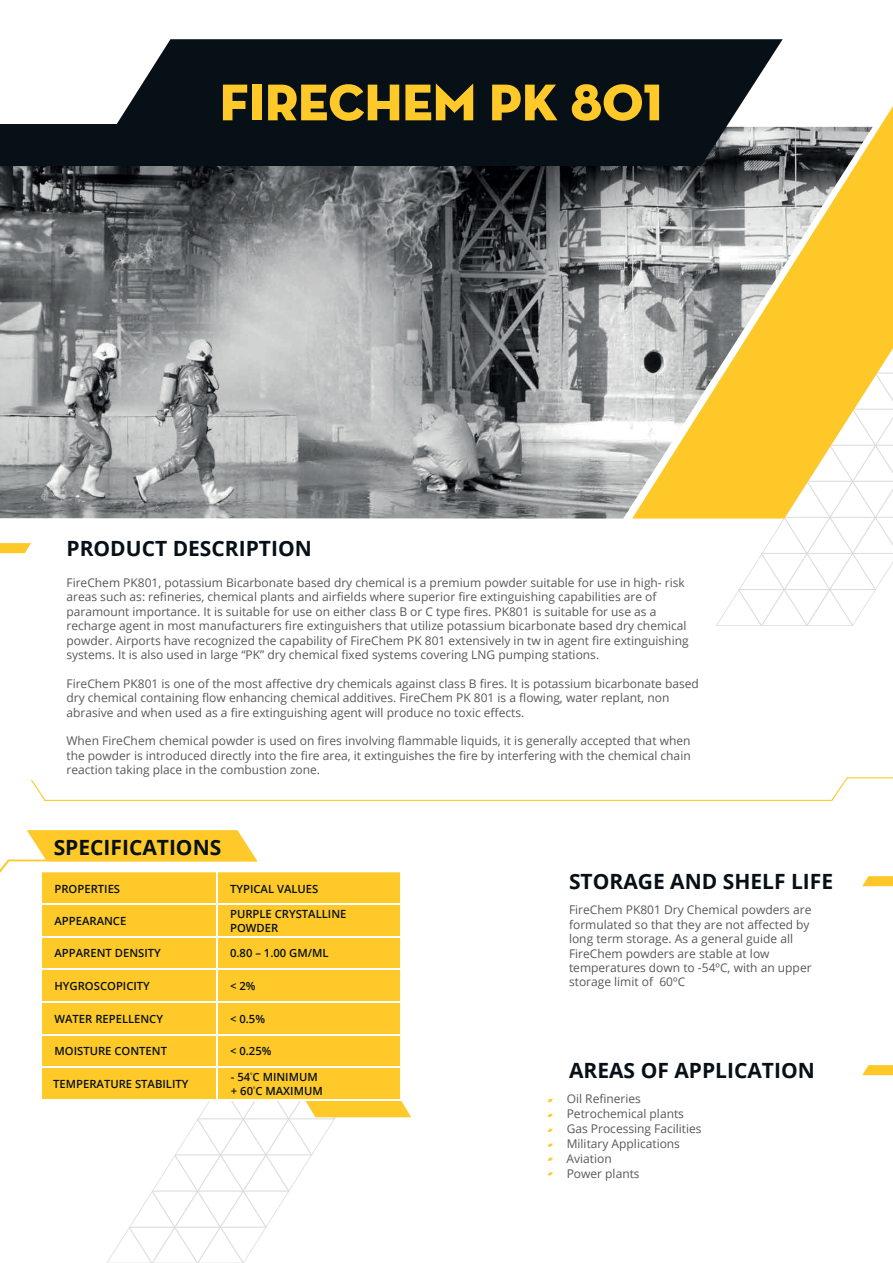
<style>
.page{position:relative;width:893px;height:1263px;background:#fff}
.page>*{position:absolute;margin:0;border:0;box-sizing:border-box;transform-origin:0 0}
.t1{font:52.5px "Neutra Disp Titling";color:#fec929}
.t2{font:700 21px "Open Sans";color:#071017}
.t3{font:12px/14.4px "Open Sans";color:#57585a}
.t4{font:600 11.25px/13.5px "Open Sans";color:#071017}
</style>
<div class="page">
<svg style="left:716px;top:519px;width:177px;height:106px"></svg>
<hr style="left:716px;top:553px;width:177px;height:1px;background:#dcdddf">
<hr style="left:716px;top:589px;width:177px;height:1px;background:#dcdddf">
<hr style="left:716px;top:625px;width:177px;height:1px;background:#dcdddf">
<svg style="left:0;top:543px;width:31px;height:10px"></svg>
<svg style="left:31px;top:777px;width:862px;height:24px"></svg>
<svg style="left:0;top:830px;width:258px;height:43px"></svg>
<svg style="left:783px;top:106px;width:110px;height:413px"></svg>
<svg style="left:862px;top:876px;width:31px;height:10px"></svg>
<svg style="left:862px;top:1065px;width:31px;height:10px"></svg>
<svg style="left:547px;top:1099px;width:6px;height:3px"></svg>
<svg style="left:547px;top:1114px;width:6px;height:3px"></svg>
<svg style="left:547px;top:1129px;width:6px;height:3px"></svg>
<svg style="left:547px;top:1143px;width:6px;height:4px"></svg>
<svg style="left:547px;top:1158px;width:6px;height:3px"></svg>
<svg style="left:547px;top:1172px;width:6px;height:3px"></svg>
<img style="left:0;top:127px;width:873px;height:392px">
<svg style="left:0;top:39px;width:783px;height:127px;background:#2f363c"></svg>
<svg style="left:107px;top:1046px;width:304px;height:217px"></svg>
<div style="left:42px;top:872px;width:358px;height:227px;background:#fec929"></div>
<hr style="left:42px;top:936px;width:359px;height:1px;background:#fff">
<hr style="left:42px;top:904px;width:359px;height:1px;background:#fff">
<hr style="left:42px;top:968px;width:359px;height:2px;background:#fff">
<hr style="left:42px;top:1001px;width:359px;height:1px;background:#fff">
<hr style="left:216px;top:870px;width:2px;height:230px;background:#fff">
<hr style="left:42px;top:1034px;width:359px;height:1px;background:#fff">
<hr style="left:42px;top:1066px;width:359px;height:2px;background:#fff">
<hr style="left:42px;top:1099px;width:362px;height:1px;background:#fff">
<h1 class="t1" style="left:220px;top:70px;width:444px">FIRECHEM PK 801</h1>
<h2 class="t2" style="left:66px;top:534px;width:247px">PRODUCT DESCRIPTION</h2>
<p class="t3" style="left:66px;top:575px;width:624px">FireChem PK801, potassium Bicarbonate based dry chemical is a premium powder suitable for use in high- risk areas such as: refineries, chemical plants and airfields where superior fire extinguishing capabilities are of paramount importance. It is suitable for use on either class B or C type fires. PK801 is suitable for use as a recharge agent in most manufacturers fire extinguishers that utilize potassium bicarbonate based dry chemical powder. Airports have recognized the capability of FireChem PK 801 extensively in tw in agent fire extinguishing systems. It is also used in large “PK” dry chemical fixed systems covering LNG pumping stations.</p>
<p class="t3" style="left:66px;top:676px;width:634px">FireChem PK801 is one of the most affective dry chemicals against class B fires. It is potassium bicarbonate based dry chemical containing flow enhancing chemical additives. FireChem PK 801 is a flowing, water replant, non abrasive and when used as a fire extinguishing agent will produce no toxic effects.</p>
<p class="t3" style="left:66px;top:733px;width:626px;text-align:justify">When FireChem chemical powder is used on fires involving flammable liquids, it is generally accepted that when the powder is introduced directly into the fire area, it extinguishes the fire by interfering with the chemical chain reaction taking place in the combustion zone.</p>
<h2 class="t2" style="left:54px;top:832px;width:169px">SPECIFICATIONS</h2>
<p class="t4" style="left:55px;top:882px;width:67px">PROPERTIES</p>
<p class="t4" style="left:55px;top:914px;width:73px">APPEARANCE</p>
<p class="t4" style="left:230px;top:882px;width:90px">TYPICAL VALUES</p>
<p class="t4" style="left:230px;top:907px;width:118px">PURPLE CRYSTALLINE<br>POWDER</p>
<p class="t4" style="left:55px;top:946px;width:108px">APPARENT DENSITY</p>
<p class="t4" style="left:230px;top:946px;width:100px">0.80 – 1.00 GM/ML</p>
<p class="t4" style="left:55px;top:979px;width:97px">HYGROSCOPICITY</p>
<p class="t4" style="left:230px;top:979px;width:27px">&lt; 2%</p>
<p class="t4" style="left:55px;top:1011px;width:110px">WATER REPELLENCY</p>
<p class="t4" style="left:230px;top:1011px;width:36px">&lt; 0.5%</p>
<p class="t4" style="left:55px;top:1044px;width:114px">MOISTURE CONTENT</p>
<p class="t4" style="left:230px;top:1044px;width:43px">&lt; 0.25%</p>
<p class="t4" style="left:53px;top:1077px;width:137px">TEMPERATURE STABILITY</p>
<p class="t4" style="left:231px;top:1069px;width:93px;line-height:14px">- 54<sup>º</sup>C MINIMUM + 60<sup>º</sup>C MAXIMUM</p>
<h2 class="t2" style="left:569px;top:867px;width:266px">STORAGE AND SHELF LIFE</h2>
<p class="t3" style="left:569px;top:902px;width:244px">FireChem PK801 Dry Chemical powders are formulated so that they are not affected by long term storage. As a general guide all FireChem powders are stable at low temperatures down to -54ºC, with an upper storage limit of 60ºC</p>
<h2 class="t2" style="left:569px;top:1056px;width:247px">AREAS OF APPLICATION</h2>
<p class="t3" style="left:567px;top:1091px;width:137px;line-height:15px">Oil Refineries<br>Petrochemical plants<br>Gas Processing Facilities<br>Military Applications<br>Aviation<br>Power plants</p>
</div>
